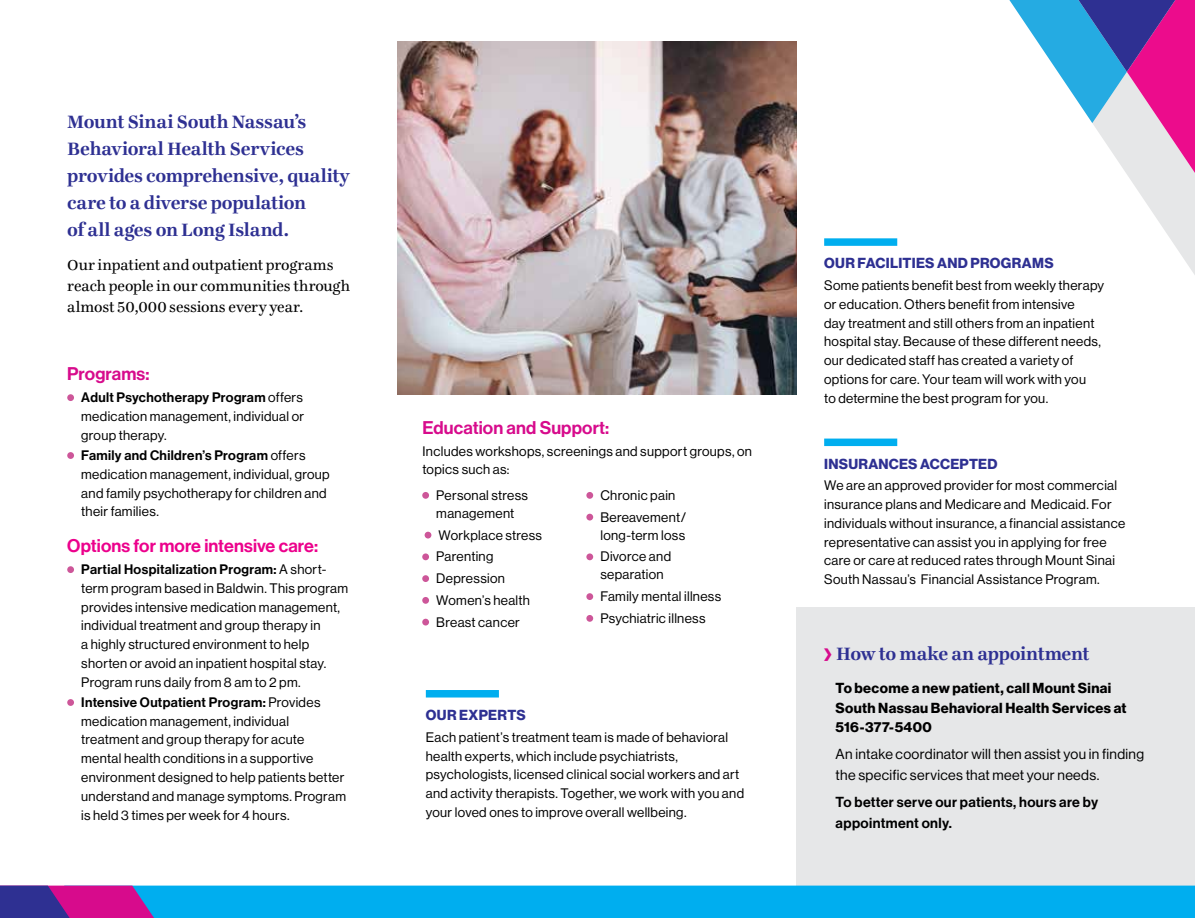
<style>
.page{position:relative;width:1195px;height:918px;background:#fff}
.page>*{position:absolute;margin:0;border:0;box-sizing:border-box;transform-origin:0 0}
.t1{font:700 19.5px/27px "Ingeborg";letter-spacing:-.015em;color:#2e3092}
.t2{font:18px "N Haas Grotesk DS Std 65 Md";letter-spacing:.01em;color:#d70b8c}
.t3{font:18px "N Haas Grotesk DS Std 65 Md";letter-spacing:.005em;color:#ec008c}
.t4{font:15.75px/21px "Ingeborg";letter-spacing:-.005em;color:#000}
.t5{font:14.25px/19.5px "N Haas Grotesk DS Std 75 Bd";letter-spacing:.025em;color:#000}
.t6{font:14.25px/21px "N Haas Grotesk DS Std 55 Rg";letter-spacing:.025em;color:#000}
.t7{font:14.25px "N Haas Grotesk DS Std 75 Bd";letter-spacing:.02em;color:#2e3092}
.t8{font:14.25px/21px "N Haas Grotesk DS Std 65 Md";letter-spacing:.025em;color:#000}
.t9{font:13.5px/18.8px "N Haas Grotesk DS Std 55 Rg";letter-spacing:.025em;color:#000}
.t10{font:13.5px "N Haas Grotesk DS Std 65 Md";letter-spacing:.025em;color:#000}
.s1{font-family:"N Haas Grotesk DS Std 55 Rg"}
.s2{font-family:"Myriad Pro";font-size:33px;color:#d70b8c}
</style>
<div class="page">
<div style="left:797px;top:608px;width:398px;height:278px;background:#e6e7e8"></div>
<div style="left:67px;top:394px;width:7px;height:7px;background:#cd5699;border-radius:50%"></div>
<div style="left:67px;top:452px;width:7px;height:7px;background:#cd5699;border-radius:50%"></div>
<div style="left:67px;top:566px;width:7px;height:7px;background:#cd5699;border-radius:50%"></div>
<div style="left:67px;top:699px;width:7px;height:7px;background:#cd5699;border-radius:50%"></div>
<svg style="left:1009px;top:0;width:186px;height:275px"></svg>
<svg style="left:0;top:886px;width:1195px;height:32px;background:#119ce3"></svg>
<div style="left:422px;top:492px;width:7px;height:7px;background:#cd5699;border-radius:50%"></div>
<div style="left:425px;top:532px;width:6px;height:7px;background:#cd5699;border-radius:50%"></div>
<div style="left:422px;top:553px;width:7px;height:7px;background:#cd5699;border-radius:50%"></div>
<div style="left:422px;top:575px;width:7px;height:7px;background:#cd5699;border-radius:50%"></div>
<div style="left:422px;top:597px;width:7px;height:7px;background:#cd5699;border-radius:50%"></div>
<div style="left:422px;top:619px;width:7px;height:7px;background:#cd5699;border-radius:50%"></div>
<div style="left:586px;top:492px;width:7px;height:7px;background:#cd5699;border-radius:50%"></div>
<div style="left:586px;top:514px;width:7px;height:7px;background:#cd5699;border-radius:50%"></div>
<div style="left:586px;top:553px;width:7px;height:7px;background:#cd5699;border-radius:50%"></div>
<div style="left:586px;top:593px;width:7px;height:7px;background:#cd5699;border-radius:50%"></div>
<div style="left:586px;top:615px;width:7px;height:7px;background:#cd5699;border-radius:50%"></div>
<div style="left:426px;top:690px;width:73px;height:8px;background:#00aeef"></div>
<img style="left:398px;top:41px;width:399px;height:353px">
<div style="left:824px;top:238px;width:73px;height:8px;background:#00aeef"></div>
<div style="left:824px;top:439px;width:73px;height:7px;background:#00aeef"></div>
<h1 class="t1" style="left:67px;top:108px;width:284px">Mount Sinai South Nassau’s<br>Behavioral Health Services provides comprehensive, quality care to a diverse population<br>of all ages on Long Island.</h1>
<p class="t4" style="left:67px;top:255px;width:285px">Our inpatient and outpatient programs reach people in our communities through almost 50,000 sessions every year.</p>
<h2 class="t2" style="left:67px;top:364px;width:84px">Programs:</h2>
<p class="t10" style="left:81px;top:390px;width:223px">Adult Psychotherapy Program <span class="s1">offers</span></p>
<p class="t9" style="left:81px;top:407px;width:224px">medication management, individual or group therapy.</p>
<p class="t10" style="left:81px;top:447px;width:226px">Family and Children’s Program <span class="s1">offers</span></p>
<p class="t9" style="left:81px;top:465px;width:250px">medication management, individual, group and family psychotherapy for children and their families.</p>
<h2 class="t3" style="left:67px;top:536px;width:252px">Options for more intensive care:</h2>
<p class="t10" style="left:81px;top:562px;width:247px">Partial Hospitalization Program: <span class="s1">A short-</span></p>
<p class="t9" style="left:81px;top:579px;width:268px">term program based in Baldwin. This program provides intensive medication management, individual treatment and group therapy in<br>a highly structured environment to help shorten or avoid an inpatient hospital stay.<br>Program runs daily from 8 am to 2 pm.</p>
<p class="t10" style="left:81px;top:694px;width:241px">Intensive Outpatient Program: <span class="s1">Provides</span></p>
<p class="t9" style="left:81px;top:712px;width:266px">medication management, individual treatment and group therapy for acute mental health conditions in a supportive environment designed to help patients better understand and manage symptoms. Program is held 3 times per week for 4 hours.</p>
<h2 class="t2" style="left:422px;top:417px;width:188px">Education and Support:</h2>
<p class="t9" style="left:422px;top:442px;width:331px">Includes workshops, screenings and support groups, on topics such as:</p>
<p class="t9" style="left:436px;top:486px;width:93px;line-height:18px">Personal stress management</p>
<p class="t9" style="left:436px;top:524px;width:107px;line-height:21.8px">Workplace stress<br>Parenting<br>Depression<br>Women’s health<br>Breast cancer</p>
<p class="t9" style="left:600px;top:484px;width:87px;line-height:21.8px">Chronic pain<br>Bereavement/</p>
<p class="t9" style="left:600px;top:524px;width:86px;line-height:21.8px">long-term loss<br>Divorce and</p>
<p class="t9" style="left:600px;top:564px;width:122px;line-height:21.8px">separation<br>Family mental illness<br>Psychiatric illness</p>
<p class="t7" style="left:426px;top:707px;width:101px">OUR EXPERTS</p>
<p class="t9" style="left:426px;top:728px;width:320px">Each patient’s treatment team is made of behavioral health experts, which include psychiatrists, psychologists, licensed clinical social workers and art and activity therapists. Together, we work with you and your loved ones to improve overall wellbeing.</p>
<p class="t7" style="left:824px;top:255px;width:231px">OUR FACILITIES AND PROGRAMS</p>
<p class="t9" style="left:824px;top:276px;width:281px">Some patients benefit best from weekly therapy or education. Others benefit from intensive<br>day treatment and still others from an inpatient hospital stay. Because of these different needs, our dedicated staff has created a variety of options for care. Your team will work with you<br>to determine the best program for you.</p>
<p class="t7" style="left:824px;top:455px;width:175px">INSURANCES ACCEPTED</p>
<p class="t9" style="left:824px;top:476px;width:303px">We are an approved provider for most commercial insurance plans and Medicare and Medicaid. For individuals without insurance, a financial assistance representative can assist you in applying for free care or care at reduced rates through Mount Sinai South Nassau’s Financial Assistance Program.</p>
<h1 class="t1" style="left:824px;top:641px;width:267px"><span class="s2">›</span> How to make an appointment</h1>
<p class="t5" style="left:836px;top:679px;width:292px">To become a new patient, call Mount Sinai<br>South Nassau Behavioral Health Services at<br>516-377-5400</p>
<p class="t6" style="left:836px;top:744px;width:310px">An intake coordinator will then assist you in finding the specific services that meet your needs.</p>
<p class="t8" style="left:836px;top:792px;width:264px">To better serve our patients, hours are by appointment only.</p>
</div>
